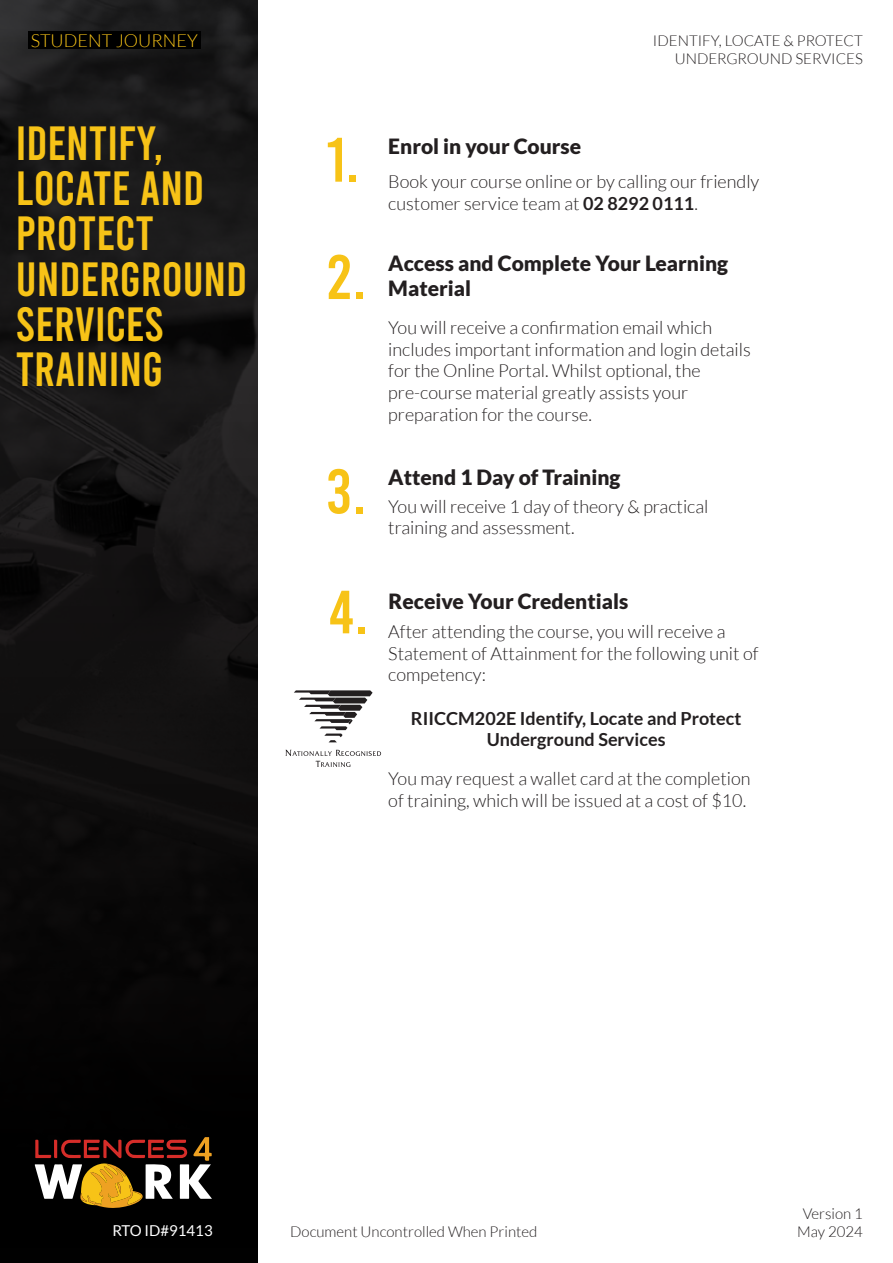
<style>
.page{position:relative;width:893px;height:1263px;background:#fff}
.page>*{position:absolute;margin:0;border:0;box-sizing:border-box;transform-origin:0 0}
.t1{font:60.9px "Bebas";color:#f7c317}
.t2{font:48px/45.3px "Bebas";color:#f7c317}
.t3{font:900 21px/25.2px "Lato";color:#231f20}
.t4{font:300 18px/21.6px "Lato";color:#231f20}
.t5{font:700 18px/21.6px "Lato";color:#231f20;text-align:center}
.t6{font:300 18px "Lato";color:#f7c317}
.t7{font:300 15px/18px "Lato";color:#231f20;text-align:right}
.t8{font:15px "Lato";color:#fff}
.s1{font-weight:700}
</style>
<div class="page">
<img style="left:0;top:0;width:258px;height:1247px">
<div style="left:29px;top:31px;width:172px;height:18px;background:#000"></div>
<svg style="left:329px;top:255px;width:21px;height:44px"></svg>
<div style="left:356px;top:292px;width:7px;height:7px;background:#f7c317"></div>
<svg style="left:328px;top:469px;width:21px;height:45px"></svg>
<svg style="left:356px;top:507px;width:6px;height:6px"></svg>
<svg style="left:328px;top:138px;width:14px;height:44px"></svg>
<div style="left:349px;top:175px;width:7px;height:7px;background:#f7c317"></div>
<svg style="left:35px;top:1137px;width:177px;height:71px"></svg>
<svg style="left:294px;top:690px;width:79px;height:52px"></svg>
<svg style="left:285px;top:750px;width:96px;height:17px"></svg>
<p class="t6" style="left:31px;top:31px;width:169px">STUDENT JOURNEY</p>
<h2 class="t2" style="left:16px;top:120px;width:233px">IDENTIFY,<br>LOCATE AND<br>PROTECT<br>UNDERGROUND<br>SERVICES<br>TRAINING</h2>
<p class="t7" style="left:653px;top:31px;width:211px">IDENTIFY, LOCATE &amp; PROTECT<br>UNDERGROUND SERVICES</p>
<h1 class="t1" style="left:329px;top:581px;width:41px">4.</h1>
<p class="t3" style="left:388px;top:133px;width:194px">Enrol in your Course</p>
<p class="t4" style="left:388px;top:171px;width:373px">Book your course online or by calling our friendly customer service team at <span class="s1">02 8292 0111</span>.</p>
<p class="t3" style="left:388px;top:250px;width:341px">Access and Complete Your Learning<br>Material</p>
<p class="t4" style="left:388px;top:317px;width:364px">You will receive a confirmation email which includes important information and login details for the Online Portal. Whilst optional, the pre-course material greatly assists your preparation for the course.</p>
<p class="t3" style="left:388px;top:464px;width:234px">Attend 1 Day of Training</p>
<p class="t4" style="left:388px;top:496px;width:322px">You will receive 1 day of theory &amp; practical training and assessment.</p>
<p class="t3" style="left:388px;top:588px;width:241px">Receive Your Credentials</p>
<p class="t4" style="left:388px;top:621px;width:372px">After attending the course, you will receive a<br>Statement of Attainment for the following unit of competency:</p>
<p class="t5" style="left:411px;top:707px;width:332px">RIICCM202E Identify, Locate and Protect<br>Underground Services</p>
<p class="t4" style="left:388px;top:768px;width:364px">You may request a wallet card at the completion of training, which will be issued at a cost of $10.</p>
<p class="t8" style="left:112px;top:1222px;width:102px">RTO ID#91413</p>
<p class="t7" style="left:803px;top:1205px;width:62px">Version 1</p>
<p class="t7" style="left:290px;top:1223px;width:249px">Document Uncontrolled When Printed</p>
<p class="t7" style="left:797px;top:1223px;width:67px">May 2024</p>
</div>
